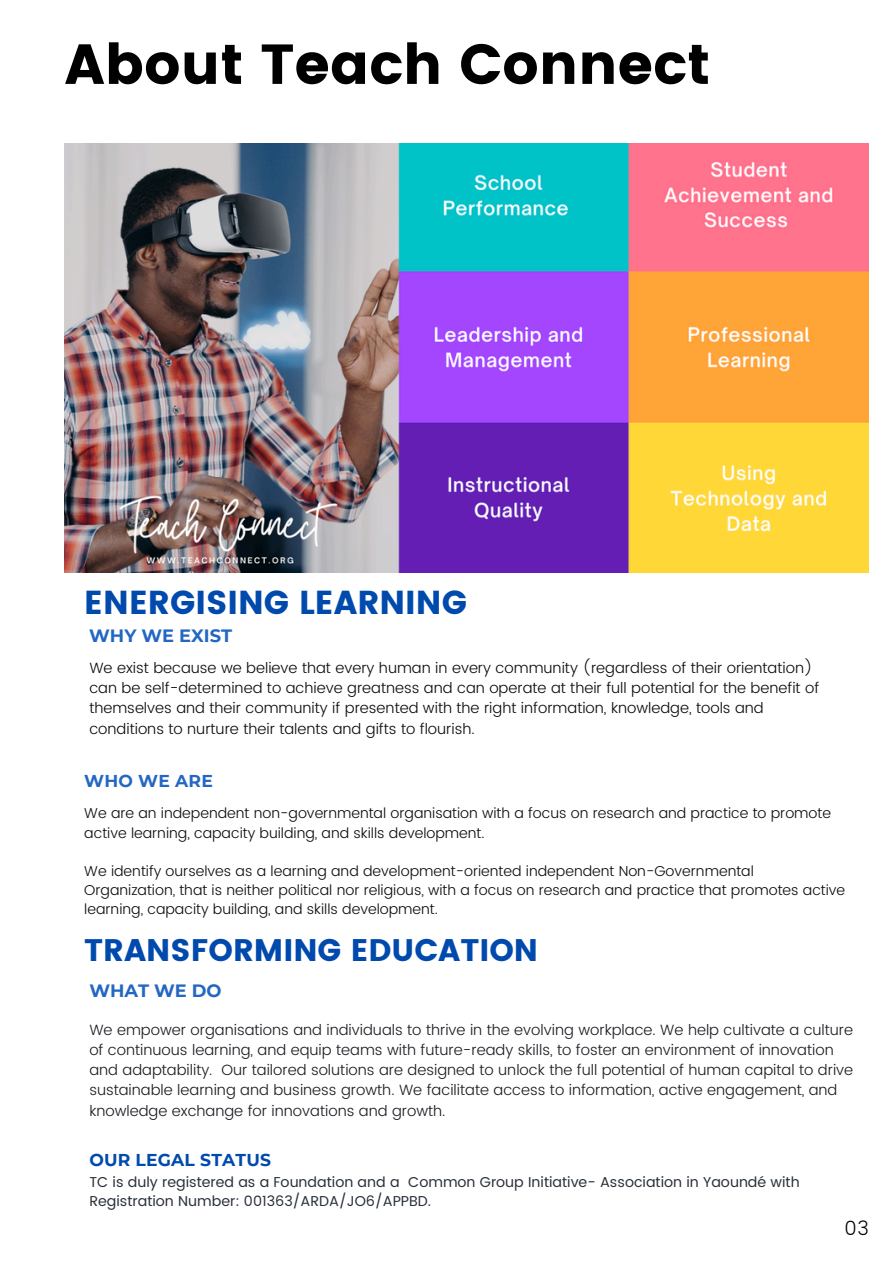
<style>
.page{position:relative;width:894px;height:1264px;background:#fff}
.page>*{position:absolute;margin:0;border:0;box-sizing:border-box;transform-origin:0 0}
.t1{font:56.25px "Poppins";color:#000}
.t2{font:33.15px "Poppins";color:#004aad}
.t3{font:31.2px "Poppins";color:#004aad}
.t4{font:300 19.5px "Poppins";color:#000}
.t5{font:700 17.85px "Montserrat";color:#2367c2}
.t6{font:700 17.1px "Montserrat";letter-spacing:.01em;color:#004aad}
.t7{font:700 17.1px "Montserrat";letter-spacing:.01em;color:#2367c2}
.t8{font:300 14.85px/20.2px "Poppins";color:#1b1b22}
.t9{font:300 14.85px/20.2px "Poppins";color:#0b0b0b}
.t10{font:300 14.25px/19.2px "Poppins";color:#0b0b0b}
.t11{font:14.25px/19.2px "Poppins";color:#293039}
</style>
<div class="page">
<img style="left:65px;top:144px;width:803px;height:428px">
<h3 class="t1" style="left:65px;top:32px;width:647px">About Teach Connect</h3>
<p class="t2" style="left:84px;top:583px;width:384px">ENERGISING LEARNING</p>
<p class="t5" style="left:89px;top:624px;width:144px">WHY WE EXIST</p>
<p class="t9" style="left:89px;top:657px;width:731px">We exist because we believe that every human in every community (regardless of their orientation) can be self-determined to achieve greatness and can operate at their full potential for the benefit of themselves and their community if presented with the right information, knowledge, tools and conditions to nurture their talents and gifts to flourish.</p>
<h3 class="t7" style="left:84px;top:770px;width:130px">WHO WE ARE</h3>
<h2 class="t10" style="left:84px;top:804px;width:748px">We are an independent non-governmental organisation with a focus on research and practice to promote active learning, capacity building, and skills development.</h2>
<h3 class="t10" style="left:84px;top:861px;width:762px">We identify ourselves as a learning and development-oriented independent Non-Governmental<br>Organization, that is neither political nor religious, with a focus on research and practice that promotes active learning, capacity building, and skills development.</h3>
<p class="t3" style="left:84px;top:931px;width:455px">TRANSFORMING EDUCATION</p>
<p class="t5" style="left:89px;top:979px;width:134px">WHAT WE DO</p>
<h2 class="t8" style="left:89px;top:1019px;width:765px">We empower organisations and individuals to thrive in the evolving workplace. We help cultivate a culture of continuous learning, and equip teams with future-ready skills, to foster an environment of innovation and adaptability. Our tailored solutions are designed to unlock the full potential of human capital to drive sustainable learning and business growth. We facilitate access to information, active engagement, and knowledge exchange for innovations and growth.</h2>
<h3 class="t6" style="left:89px;top:1149px;width:183px">OUR LEGAL STATUS</h3>
<p class="t11" style="left:89px;top:1172px;width:711px">TC is duly registered as a Foundation and a Common Group Initiative- Association in Yaoundé with<br>Registration Number: 001363/ARDA/JO6/APPBD.</p>
<p class="t4" style="left:844px;top:1216px;width:26px">03</p>
</div>
